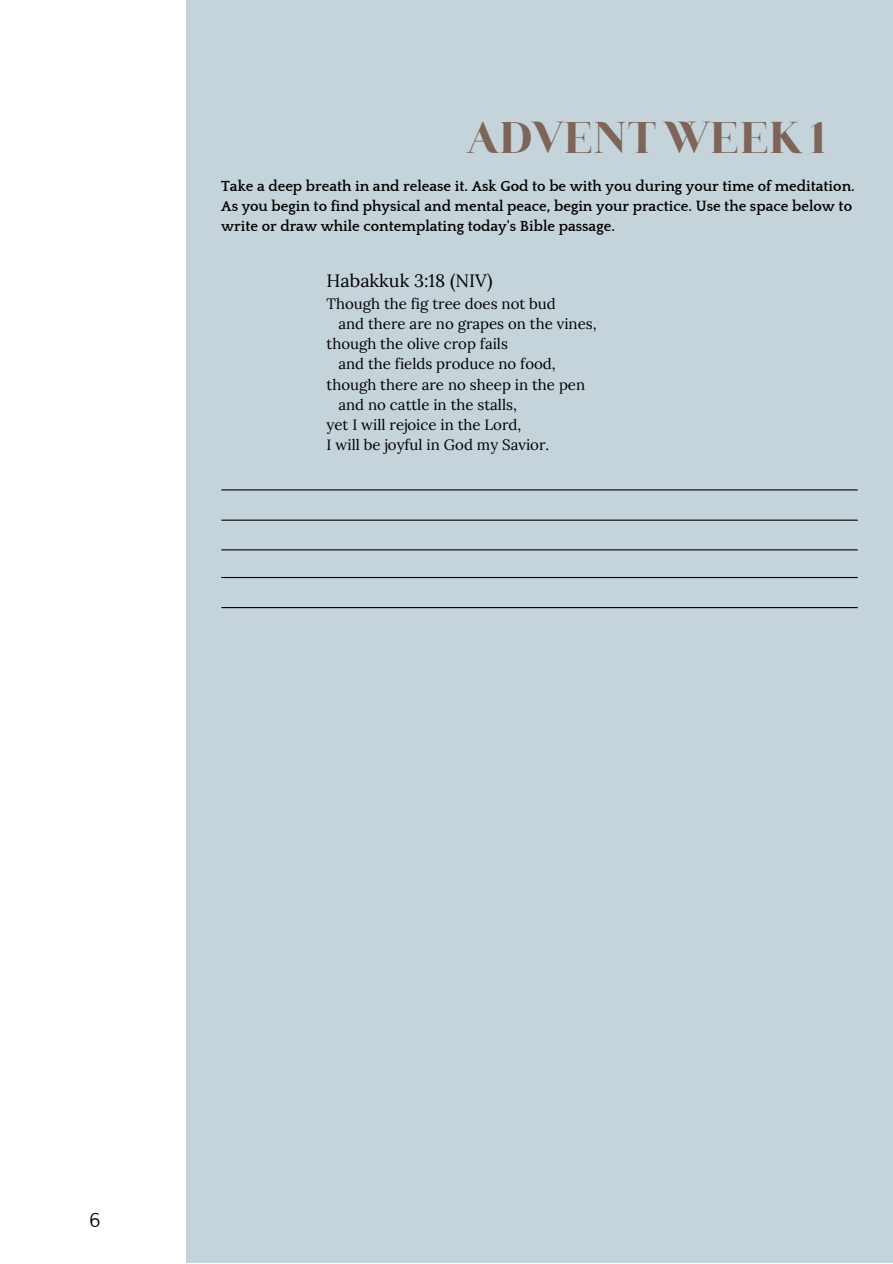
<style>
.page{position:relative;width:893px;height:1264px;background:#fff}
.page>*{position:absolute;margin:0;border:0;box-sizing:border-box;transform-origin:0 0}
.t1{font:46.5px "RTL Rayyan Regular";color:#7e6459}
.t2{font:21px "Quattrocento";color:#000}
.t3{font:18px "Lora";color:#000}
.t4{font:15px "Lora";color:#000}
.t5{font:700 15px/20.2px "Quattrocento";color:#000}
</style>
<div class="page">
<div style="left:186px;top:0;width:706px;height:1262px;background:#c5d4da"></div>
<hr style="left:222px;top:577px;width:635px;height:1px;background:#000">
<hr style="left:222px;top:549px;width:635px;height:1px;background:#000">
<hr style="left:222px;top:519px;width:635px;height:1px;background:#000">
<hr style="left:222px;top:489px;width:635px;height:1px;background:#000">
<hr style="left:222px;top:607px;width:635px;height:1px;background:#000">
<p class="t1" style="left:467px;top:111px;width:361px">ADVENTWEEK1</p>
<p class="t5" style="left:221px;top:176px;width:635px">Take a deep breath in and release it. Ask God to be with you during your time of meditation.<br>As you begin to find physical and mental peace, begin your practice. Use the space below to write or draw while contemplating today's Bible passage.</p>
<p class="t3" style="left:326px;top:269px;width:167px">Habakkuk 3:18 (NIV)</p>
<p class="t4" style="left:326px;top:293px;width:231px">Though the fig tree does not bud</p>
<p class="t4" style="left:338px;top:314px;width:260px">and there are no grapes on the vines,</p>
<p class="t4" style="left:326px;top:334px;width:183px">though the olive crop fails</p>
<p class="t4" style="left:338px;top:354px;width:219px">and the fields produce no food,</p>
<p class="t4" style="left:326px;top:374px;width:260px">though there are no sheep in the pen</p>
<p class="t4" style="left:338px;top:395px;width:180px">and no cattle in the stalls,</p>
<p class="t4" style="left:326px;top:415px;width:196px">yet I will rejoice in the Lord,</p>
<p class="t4" style="left:326px;top:435px;width:224px">I will be joyful in God my Savior.</p>
<p class="t2" style="left:89px;top:1209px;width:13px">6</p>
</div>
